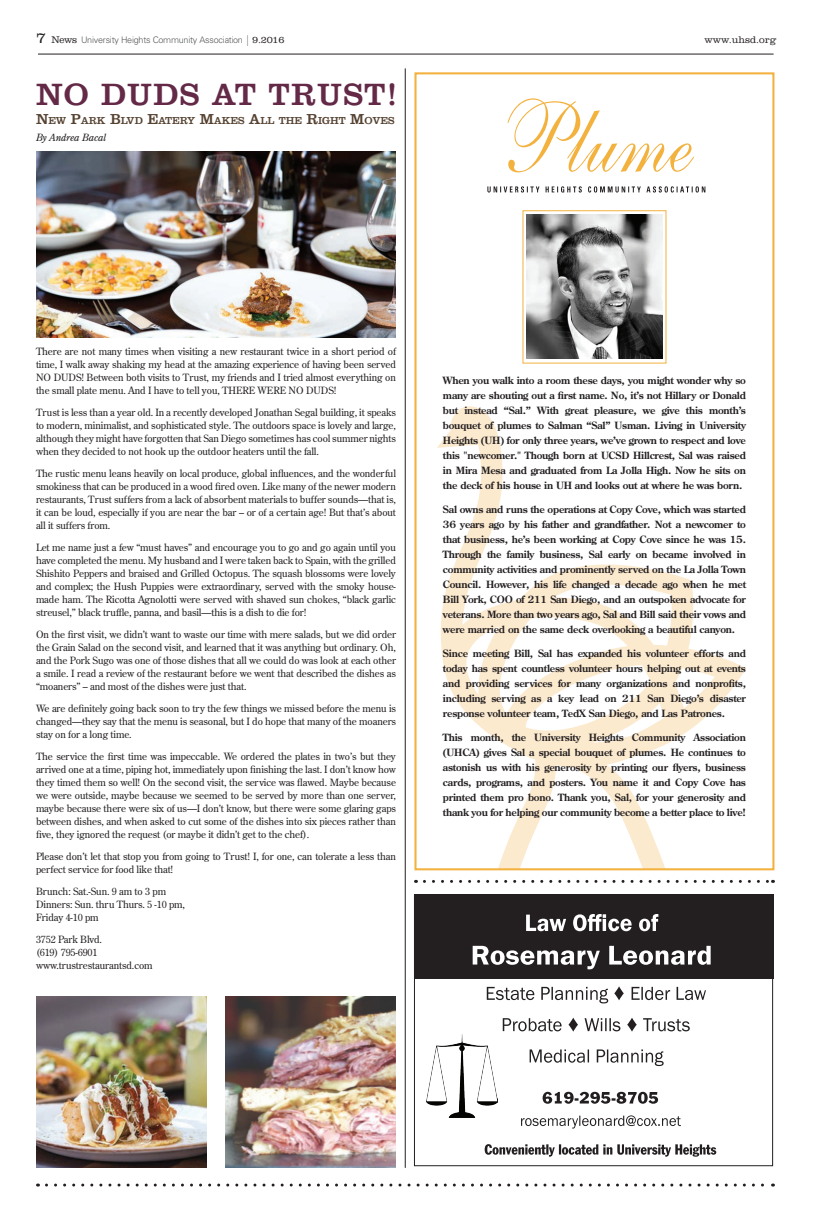
<style>
.page{position:relative;width:819px;height:1224px;background:#fff}
.page>*{position:absolute;margin:0;border:0;box-sizing:border-box;transform-origin:0 0}
.t1{font:32px "Clarendon";letter-spacing:.04em;color:#632947}
.t2{font:10.5px "Clarendon";letter-spacing:-.005em;color:#564231}
.t3{font:10px/13px "Century Old Style";letter-spacing:-.01em;color:#231f20;text-align:justify}
.t4{font:700 10px/15px "Century Old Style";letter-spacing:-.02em;color:#231f20;text-align:justify}
.t5{font:italic 10px "Century Old Style";letter-spacing:-.01em;color:#231f20}
.t6{font:300 10px "Clarendon";color:#231f20}
.t7{font:300 9px "Univers";letter-spacing:-.025em;color:#57585a}
.s1{font-family:"Clarendon";font-size:16px;color:#231f20}
.s2{font-family:"Clarendon";font-size:10px;color:#231f20}
.s3{font-size:15px;color:#231f20}
.s4{font-size:15px}
</style>
<div class="page">
<hr style="left:38px;top:54px;width:736px;height:1px;background:#231f20">
<svg style="left:46px;top:1184px;width:727px;height:3px"></svg>
<svg style="left:424px;top:880px;width:349px;height:3px"></svg>
<hr style="left:405px;top:68px;width:1px;height:1100px;background:#231f20">
<svg style="left:437px;top:406px;width:309px;height:461px"></svg>
<svg style="left:487px;top:186px;width:218px;height:7px"></svg>
<svg style="left:508px;top:98px;width:186px;height:74px"></svg>
<div style="left:414px;top:72px;width:360px;height:798px;border:2px solid #f3b13e"></div>
<div style="left:414px;top:894px;width:360px;height:85px;background:#231f20"></div>
<div style="left:414px;top:894px;width:359px;height:272px;border:1px solid #231f20"></div>
<svg style="left:530px;top:1049px;width:134px;height:17px"></svg>
<svg style="left:503px;top:1018px;width:187px;height:14px"></svg>
<svg style="left:487px;top:986px;width:219px;height:17px"></svg>
<svg style="left:521px;top:1115px;width:160px;height:14px"></svg>
<svg style="left:543px;top:1092px;width:115px;height:12px"></svg>
<svg style="left:485px;top:1144px;width:231px;height:13px"></svg>
<img style="left:427px;top:1034px;width:71px;height:83px">
<svg style="left:473px;top:946px;width:238px;height:23px"></svg>
<svg style="left:526px;top:914px;width:132px;height:17px"></svg>
<img style="left:527px;top:215px;width:135px;height:144px">
<img style="left:36px;top:151px;width:360px;height:186px">
<img style="left:36px;top:996px;width:171px;height:171px">
<img style="left:225px;top:996px;width:171px;height:171px">
<p class="t7" style="left:36px;top:35px;width:250px"><span class="s1">7</span> <span class="s2">News</span> University Heights Community Association <span class="s3">|</span> <span class="s2">9.2016</span></p>
<p class="t6" style="left:705px;top:34px;width:73px">www.uhsd.org</p>
<h1 class="t1" style="left:36px;top:76px;width:363px">NO DUDS AT TRUST!</h1>
<p class="t2" style="left:36px;top:115px;width:360px"><span class="s4">N</span>EW <span class="s4">P</span>ARK <span class="s4">B</span>LVD <span class="s4">E</span>ATERY <span class="s4">M</span>AKES <span class="s4">A</span>LL THE <span class="s4">R</span>IGHT <span class="s4">M</span>OVES</p>
<p class="t5" style="left:36px;top:131px;width:72px">By Andrea Bacal</p>
<p class="t3" style="left:36px;top:345px;width:362px">There are not many times when visiting a new restaurant twice in a short period of time, I walk away shaking my head at the amazing experience of having been served NO DUDS! Between both visits to Trust, my friends and I tried almost everything on the small plate menu. And I have to tell you, THERE WERE NO DUDS!</p>
<p class="t3" style="left:36px;top:406px;width:362px">Trust is less than a year old. In a recently developed Jonathan Segal building, it speaks to modern, minimalist, and sophisticated style. The outdoors space is lovely and large, although they might have forgotten that San Diego sometimes has cool summer nights when they decided to not hook up the outdoor heaters until the fall.</p>
<p class="t3" style="left:36px;top:467px;width:362px">The rustic menu leans heavily on local produce, global influences, and the wonderful smokiness that can be produced in a wood fired oven. Like many of the newer modern restaurants, Trust suffers from a lack of absorbent materials to buffer sounds—that is, it can be loud, especially if you are near the bar – or of a certain age! But that’s about all it suffers from.</p>
<p class="t3" style="left:36px;top:541px;width:362px">Let me name just a few “must haves” and encourage you to go and go again until you have completed the menu. My husband and I were taken back to Spain, with the grilled Shishito Peppers and braised and Grilled Octopus. The squash blossoms were lovely and complex; the Hush Puppies were extraordinary, served with the smoky house&shy;made ham. The Ricotta Agnolotti were served with shaved sun chokes, “black garlic streusel,” black truffle, panna, and basil—this is a dish to die for!</p>
<p class="t3" style="left:36px;top:628px;width:362px">On the first visit, we didn’t want to waste our time with mere salads, but we did order the Grain Salad on the second visit, and learned that it was anything but ordinary. Oh, and the Pork Sugo was one of those dishes that all we could do was look at each other a smile. I read a review of the restaurant before we went that described the dishes as “moaners” – and most of the dishes were just that.</p>
<p class="t3" style="left:36px;top:702px;width:362px">We are definitely going back soon to try the few things we missed before the menu is changed—they say that the menu is seasonal, but I do hope that many of the moaners stay on for a long time.</p>
<p class="t3" style="left:36px;top:750px;width:362px">The service the first time was impeccable. We ordered the plates in two’s but they arrived one at a time, piping hot, immediately upon finishing the last. I don’t know how they timed them so well! On the second visit, the service was flawed. Maybe because we were outside, maybe because we seemed to be served by more than one server, maybe because there were six of us—I don’t know, but there were some glaring gaps between dishes, and when asked to cut some of the dishes into six pieces rather than five, they ignored the request (or maybe it didn’t get to the chef).</p>
<p class="t3" style="left:36px;top:850px;width:362px">Please don’t let that stop you from going to Trust! I, for one, can tolerate a less than perfect service for food like that!</p>
<p class="t3" style="left:36px;top:885px;width:151px;text-align:left">Brunch: Sat.-Sun. 9 am to 3 pm<br>Dinners: Sun. thru Thurs. 5 -10 pm,<br>Friday 4-10 pm</p>
<p class="t3" style="left:36px;top:933px;width:118px;text-align:left">3752 Park Blvd.<br>(619) 795-6901 www.trustrestaurantsd.com</p>
<p class="t4" style="left:443px;top:373px;width:305px">When you walk into a room these days, you might wonder why so many are shouting out a first name. No, it’s not Hillary or Donald but instead “Sal.” With great pleasure, we give this month’s bouquet of plumes to Salman “Sal” Usman. Living in University Heights (UH) for only three years, we’ve grown to respect and love this "newcomer." Though born at UCSD Hillcrest, Sal was raised in Mira Mesa and graduated from La Jolla High. Now he sits on the deck of his house in UH and looks out at where he was born.</p>
<p class="t4" style="left:443px;top:502px;width:305px">Sal owns and runs the operations at Copy Cove, which was started 36 years ago by his father and grandfather. Not a newcomer to that business, he’s been working at Copy Cove since he was 15.<br>Through the family business, Sal early on became involved in community activities and prominently served on the La Jolla Town Council. However, his life changed a decade ago when he met Bill York, COO of 211 San Diego, and an outspoken advocate for veterans. More than two years ago, Sal and Bill said their vows and were married on the same deck overlooking a beautiful canyon.</p>
<p class="t4" style="left:443px;top:646px;width:305px">Since meeting Bill, Sal has expanded his volunteer efforts and today has spent countless volunteer hours helping out at events and providing services for many organizations and nonprofits, including serving as a key lead on 211 San Diego’s disaster response volunteer team, TedX San Diego, and Las Patrones.</p>
<p class="t4" style="left:443px;top:730px;width:305px">This month, the University Heights Community Association (UHCA) gives Sal a special bouquet of plumes. He continues to astonish us with his generosity by printing our flyers, business cards, programs, and posters. You name it and Copy Cove has printed them pro bono. Thank you, Sal, for your generosity and thank you for helping our community become a better place to live!</p>
</div>
